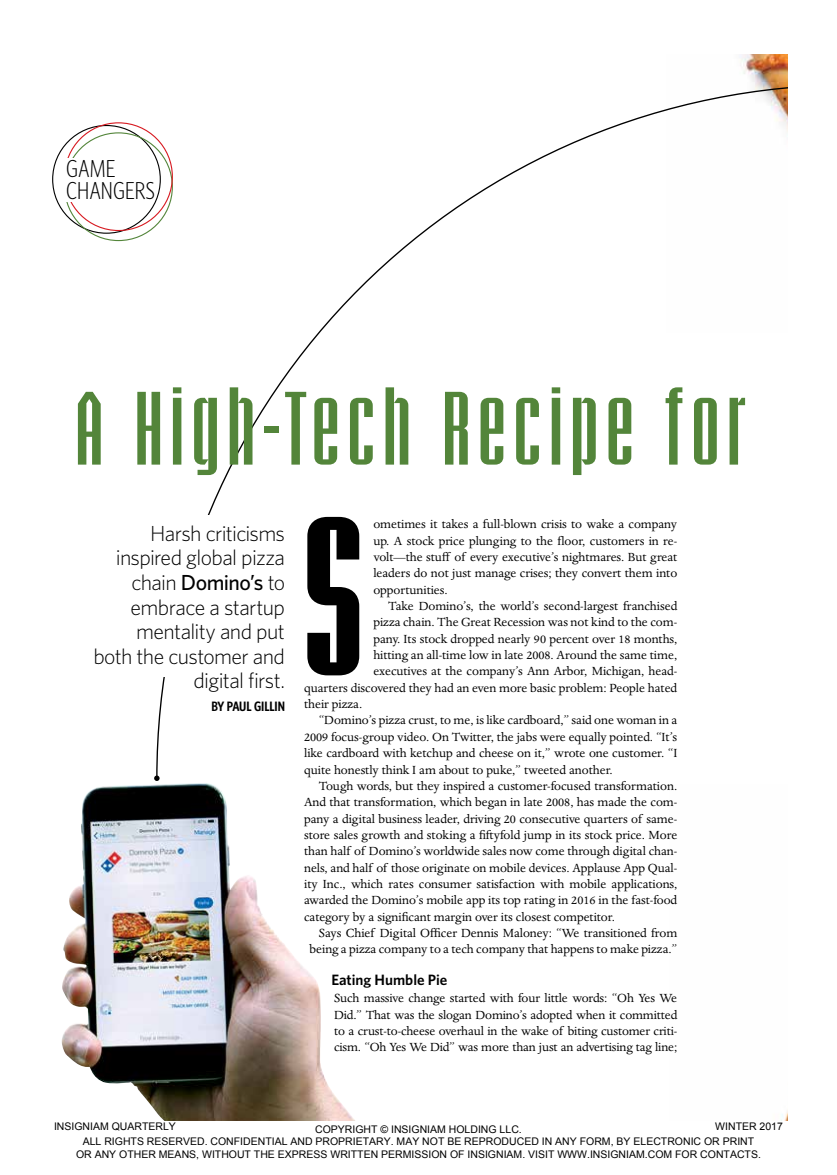
<style>
.page{position:relative;width:837px;height:1175px;background:#fff}
.page>*{position:absolute;margin:0;border:0;box-sizing:border-box;transform-origin:0 0}
.t1{font:900 condensed 190.8px "Briem Akademi Std";color:#000}
.t2{font:700 condensed 87.6px "Briem Akademi Std";letter-spacing:.085em;color:#53853a}
.t3{font:300 24.45px/21.8px "Whitney Condensed";color:#000}
.t4{font:300 21.75px/24.5px "Whitney";letter-spacing:-.03em;color:#000;text-align:right}
.t5{font:600 15px "Whitney";color:#000}
.t6{font:13.65px/16.4px "Dante MT Std";letter-spacing:-.005em;color:#000;text-align:justify}
.t7{font:600 13.65px "Whitney Condensed";letter-spacing:-.005em;color:#000}
.t8{font:10.5px/12.6px "Arial";color:#000;text-align:center}
.s1{font-weight:500}
</style>
<div class="page">
<img style="left:740px;top:54px;width:48px;height:29px">
<svg style="left:156px;top:83px;width:632px;height:692px"></svg>
<svg style="left:154px;top:775px;width:6px;height:6px"></svg>
<div style="left:136px;top:515px;width:225px;height:162px;background:#fff"></div>
<img style="left:61px;top:783px;width:294px;height:337px">
<h3 class="t3" style="left:66px;top:158px;width:90px">GAME<br>CHANGERS</h3>
<h2 class="t2" style="left:75px;top:381px;width:671px">A High-Tech Recipe for</h2>
<h3 class="t4" style="left:93px;top:521px;width:193px">Harsh criticisms inspired global pizza chain <span class="s1">Domino’s</span> to embrace a startup mentality and put both the customer and digital first.</h3>
<p class="t7" style="left:211px;top:698px;width:75px">BY PAUL GILLIN</p>
<h1 class="t1" style="left:304px;top:494px;width:60px">S</h1>
<p class="t6" style="left:373px;top:516px;width:305px">ometimes it takes a full-blown crisis to wake a company up. A stock price plunging to the floor, customers in re&shy;volt—the stuff of every executive’s nightmares. But great leaders do not just manage crises; they convert them into opportunities.</p>
<p class="t6" style="left:388px;top:598px;width:291px">Take Domino’s, the world’s second-largest franchised</p>
<p class="t6" style="left:373px;top:614px;width:305px">pizza chain. The Great Recession was not kind to the com-</p>
<p class="t6" style="left:373px;top:630px;width:305px">pany. Its stock dropped nearly 90 percent over 18 months,</p>
<p class="t6" style="left:373px;top:647px;width:305px">hitting an all-time low in late 2008. Around the same time,</p>
<p class="t6" style="left:373px;top:663px;width:305px">executives at the company’s Ann Arbor, Michigan, head-</p>
<p class="t6" style="left:304px;top:679px;width:375px">quarters discovered they had an even more basic problem: People hated</p>
<p class="t6" style="left:304px;top:696px;width:60px">their pizza.</p>
<p class="t6" style="left:319px;top:712px;width:360px">“Domino’s pizza crust, to me, is like cardboard,” said one woman in a</p>
<p class="t6" style="left:304px;top:728px;width:375px">2009 focus-group video. On Twitter, the jabs were equally pointed. “It’s</p>
<p class="t6" style="left:304px;top:745px;width:375px">like cardboard with ketchup and cheese on it,” wrote one customer. “I</p>
<p class="t6" style="left:304px;top:761px;width:310px">quite honestly think I am about to puke,” tweeted another.</p>
<p class="t6" style="left:319px;top:777px;width:360px">Tough words, but they inspired a customer-focused transformation.</p>
<p class="t6" style="left:304px;top:794px;width:375px">And that transformation, which began in late 2008, has made the com-</p>
<p class="t6" style="left:304px;top:810px;width:375px">pany a digital business leader, driving 20 consecutive quarters of same-</p>
<p class="t6" style="left:304px;top:826px;width:375px">store sales growth and stoking a fiftyfold jump in its stock price. More</p>
<p class="t6" style="left:304px;top:843px;width:375px">than half of Domino’s worldwide sales now come through digital chan-</p>
<p class="t6" style="left:304px;top:859px;width:375px">nels, and half of those originate on mobile devices. Applause App Qual-</p>
<p class="t6" style="left:304px;top:875px;width:375px">ity Inc., which rates consumer satisfaction with mobile applications,</p>
<p class="t6" style="left:304px;top:892px;width:375px">awarded the Domino’s mobile app its top rating in 2016 in the fast-food</p>
<p class="t6" style="left:304px;top:908px;width:312px">category by a significant margin over its closest competitor.</p>
<p class="t6" style="left:319px;top:924px;width:360px">Says Chief Digital Officer Dennis Maloney: “We transitioned from</p>
<p class="t6" style="left:310px;top:941px;width:369px">being a pizza company to a tech company that happens to make pizza.”</p>
<p class="t5" style="left:331px;top:970px;width:118px">Eating Humble Pie</p>
<p class="t6" style="left:334px;top:990px;width:345px">Such massive change started with four little words: “Oh Yes We Did.” That was the slogan Domino’s adopted when it committed to a crust-to-cheese overhaul in the wake of biting customer criti&shy;cism. “Oh Yes We Did” was more than just an advertising tag line;</p>
<p class="t8" style="left:54px;top:1120px;width:123px">INSIGNIAM QUARTERLY</p>
<p class="t8" style="left:715px;top:1120px;width:69px">WINTER 2017</p>
<p class="t8" style="left:76px;top:1122px;width:686px">COPYRIGHT © INSIGNIAM HOLDING LLC.<br>ALL RIGHTS RESERVED. CONFIDENTIAL AND PROPRIETARY. MAY NOT BE REPRODUCED IN ANY FORM, BY ELECTRONIC OR PRINT<br>OR ANY OTHER MEANS, WITHOUT THE EXPRESS WRITTEN PERMISSION OF INSIGNIAM. VISIT WWW.INSIGNIAM.COM FOR CONTACTS.</p>
</div>
